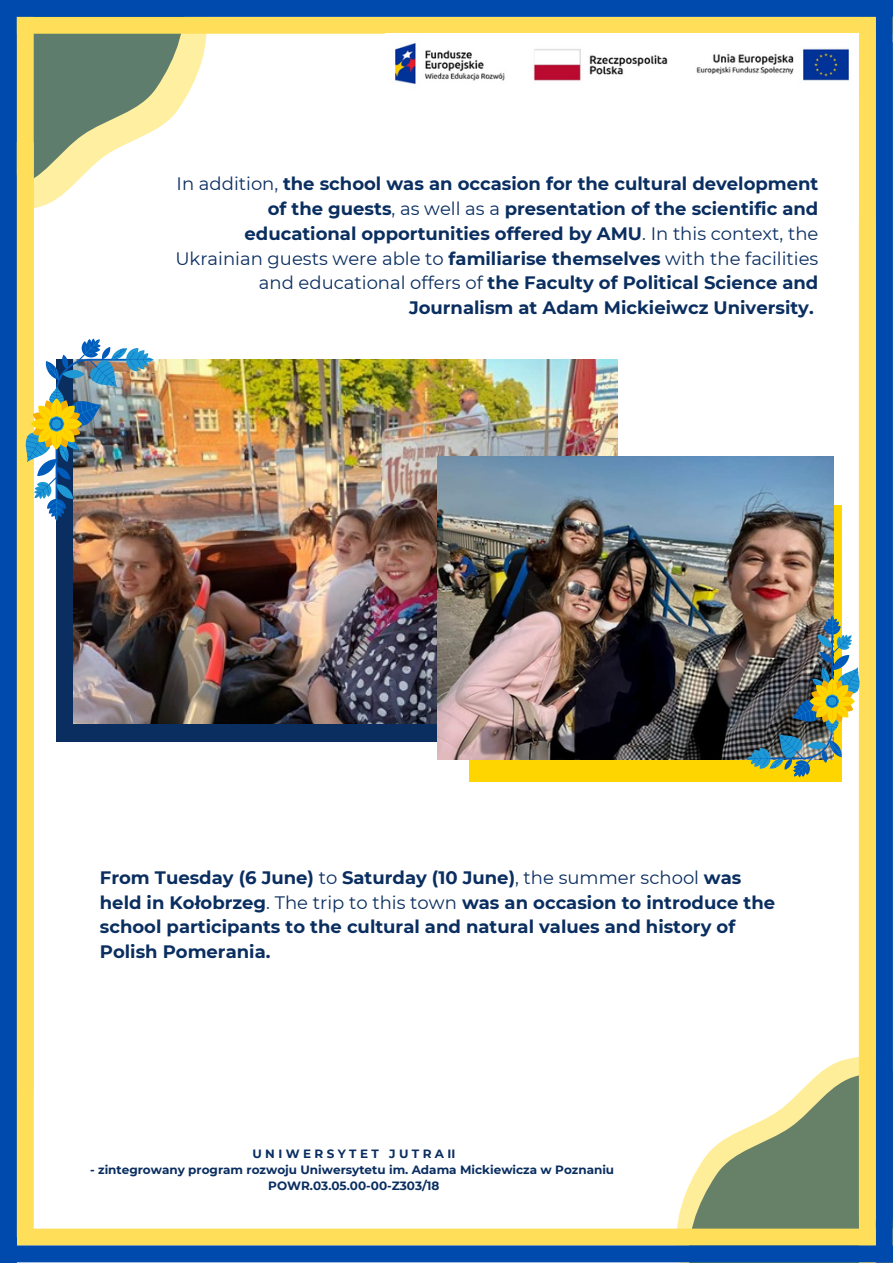
<style>
.page{position:relative;width:893px;height:1264px;background:#fff}
.page>*{position:absolute;margin:0;border:0;box-sizing:border-box;transform-origin:0 0}
.t1{font:700 18px/24.8px "Montserrat";color:#0a2e60;text-align:right}
.t2{font:700 12px "Montserrat";color:#0a2e60}
.t3{font:700 12px "Montserrat";letter-spacing:.285em;color:#0a2e60}
.s1{font-weight:400}
</style>
<div class="page">
<svg style="left:34px;top:34px;width:173px;height:174px"></svg>
<div style="left:0;top:17px;width:892px;height:17px;background:#ffde59"></div>
<div style="left:0;top:0;width:17px;height:1220px;background:#004aad"></div>
<svg style="left:677px;top:1057px;width:181px;height:171px"></svg>
<div style="left:0;top:1228px;width:892px;height:17px;background:#ffde59"></div>
<div style="left:875px;top:0;width:17px;height:1220px;background:#004aad"></div>
<div style="left:875px;top:42px;width:17px;height:1220px;background:#004aad"></div>
<div style="left:17px;top:0;width:17px;height:1094px;background:#ffde59"></div>
<div style="left:0;top:175px;width:17px;height:1087px;background:#004aad"></div>
<div style="left:858px;top:0;width:17px;height:1220px;background:#ffde59"></div>
<div style="left:0;top:0;width:892px;height:17px;background:#004aad"></div>
<div style="left:858px;top:217px;width:17px;height:1045px;background:#ffde59"></div>
<div style="left:0;top:1245px;width:892px;height:17px;background:#004aad"></div>
<div style="left:17px;top:142px;width:17px;height:1094px;background:#ffde59"></div>
<div style="left:469px;top:504px;width:372px;height:277px;background:#ffd500"></div>
<div style="left:56px;top:360px;width:387px;height:382px;background:#0a2e60"></div>
<img style="left:73px;top:360px;width:544px;height:363px">
<img style="left:438px;top:457px;width:395px;height:302px">
<img style="left:25px;top:338px;width:128px;height:182px">
<img style="left:746px;top:615px;width:113px;height:162px">
<img style="left:385px;top:33px;width:473px;height:51px">
<p class="t1" style="left:175px;top:171px;width:644px"><span class="s1">In addition,</span> the school was an occasion for the cultural development of the guests<span class="s1">, as well as a</span> presentation of the scientific and educational opportunities offered by AMU<span class="s1">. In this context, the Ukrainian guests were able to</span> familiarise themselves <span class="s1">with the facilities and educational offers of</span> the Faculty of Political Science and Journalism at Adam Mickieiwcz University.</p>
<p class="t1" style="left:100px;top:865px;width:676px;text-align:left">From Tuesday (6 June) <span class="s1">to</span> Saturday (10 June)<span class="s1">, the summer school</span> was held in Kołobrzeg<span class="s1">. The trip to this town</span> was an occasion to introduce the school participants to the cultural and natural values and history of Polish Pomerania.</p>
<p class="t3" style="left:252px;top:1146px;width:204px">UNIWERSYTET JUTRAII</p>
<p class="t2" style="left:90px;top:1162px;width:525px">- zintegrowany program rozwoju Uniwersytetu im. Adama Mickiewicza w Poznaniu</p>
<p class="t2" style="left:268px;top:1178px;width:173px">POWR.03.05.00-00-Z303/18</p>
</div>
